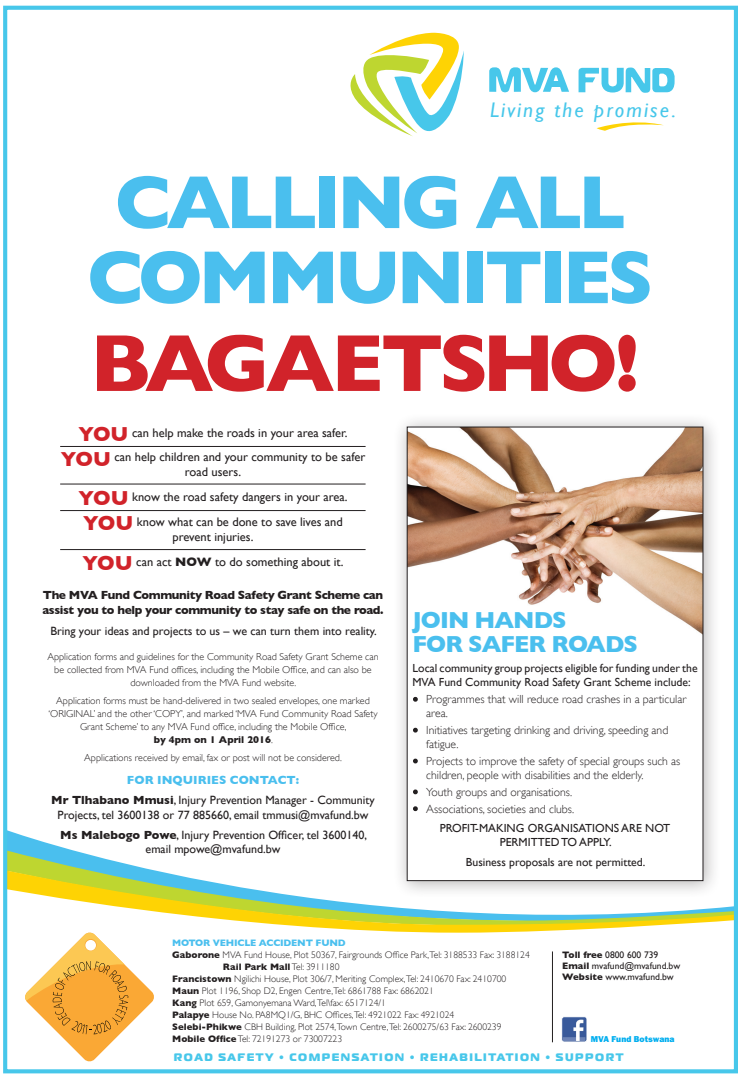
<style>
.page{position:relative;width:738px;height:1078px;background:#fff}
.page>*{position:absolute;margin:0;border:0;box-sizing:border-box;transform-origin:0 0}
.t1{font:700 81.8px "Gill Sans";letter-spacing:-.07em;color:#d1232a}
.t2{font:700 76px/75px "Gill Sans";letter-spacing:-.06em;color:#4abfee;text-align:center}
.t3{font:700 23.6px/24px "Gill Sans";letter-spacing:-.04em;color:#4abfee}
.t4{font:italic 21.1px "Gill Sans";letter-spacing:.1em;color:#47c7ea}
.t5{font:12.4px/24.8px "Gill Sans";color:#231f20;text-align:center}
.t6{font:12px/20.1px "Gill Sans";color:#231f20;text-align:center}
.t7{font:700 12px/15px "Gill Sans";letter-spacing:-.03em;color:#231f20}
.t8{font:300 11.7px/14px "Gill Sans";color:#231f20}
.t9{font:11.7px/14px "Gill Sans";color:#231f20}
.t10{font:10.8px "Magistral Black C";letter-spacing:.14em;color:#47c7ea}
.t11{font:300 10px/13px "Gill Sans";color:#231f20;text-align:center}
.t12{font:300 9.5px "Gill Sans";color:#231f20}
.t13{font:9.5px/10.7px "Gill Sans";color:#231f20}
.t14{font:700 9.5px "Gill Sans";letter-spacing:-.02em;color:#4abfee}
.t15{font:700 9.5px "Gill Sans";color:#231f20}
.t16{font:8.6px "ITC Franklin Gothic Std Hvy";color:#00aeef}
.s1{font-weight:700;font-size:20.7px;color:#d1232a}
.s2{font-weight:700}
.s3{font-weight:700;color:#4abfee}
.s4{font-weight:300}
</style>
<div class="page">
<svg style="left:8px;top:830px;width:496px;height:103px"></svg>
<svg style="left:8px;top:848px;width:384px;height:20px"></svg>
<svg style="left:8px;top:868px;width:724px;height:64px"></svg>
<div style="left:3px;top:6px;width:734px;height:1067px;border:4px solid #47c7ea"></div>
<svg style="left:489px;top:67px;width:79px;height:26px"></svg>
<div style="left:550px;top:82px;width:12px;height:5px;background:#47c7ea"></div>
<svg style="left:578px;top:68px;width:96px;height:25px"></svg>
<svg style="left:350px;top:33px;width:113px;height:103px"></svg>
<svg style="left:596px;top:122px;width:67px;height:9px"></svg>
<hr style="left:552px;top:951px;width:1px;height:91px;background:#231f20">
<svg style="left:24px;top:931px;width:130px;height:130px"></svg>
<img style="left:563px;top:1018px;width:22px;height:22px">
<div style="left:561px;top:1016px;width:26px;height:26px;border:1px solid #fff;border-radius:3px"></div>
<div style="left:392px;top:412px;width:329px;height:486px;background:#231f20;opacity:.33"></div>
<div style="left:407px;top:427px;width:295px;height:453px;background:#fff"></div>
<img style="left:408px;top:428px;width:293px;height:206px">
<svg style="left:409px;top:609px;width:229px;height:25px"></svg>
<svg style="left:413px;top:696px;width:5px;height:6px"></svg>
<svg style="left:413px;top:727px;width:5px;height:6px"></svg>
<svg style="left:413px;top:758px;width:5px;height:6px"></svg>
<svg style="left:413px;top:789px;width:5px;height:6px"></svg>
<svg style="left:413px;top:806px;width:5px;height:6px"></svg>
<hr style="left:60px;top:446px;width:305px;height:1px;background:#231f20">
<hr style="left:60px;top:483px;width:305px;height:1px;background:#231f20">
<hr style="left:60px;top:510px;width:305px;height:1px;background:#231f20">
<hr style="left:60px;top:549px;width:305px;height:1px;background:#231f20">
<h3 class="t4" style="left:489px;top:98px;width:187px">Living the promise.</h3>
<h2 class="t2" style="left:87px;top:164px;width:567px">CALLING ALL<br>COMMUNITIES</h2>
<h1 class="t1" style="left:90px;top:315px;width:550px">BAGAETSHO!</h1>
<p class="t5" style="left:61px;top:420px;width:306px"><span class="s1">YOU</span> can help make the roads in your area safer.<br><span class="s1">YOU</span> can help children and your community to be safer</p>
<p class="t5" style="left:78px;top:459px;width:270px">road users.<br><span class="s1">YOU</span> know the road safety dangers in your area.<br><span class="s1">YOU</span> know what can be done to save lives and</p>
<p class="t5" style="left:82px;top:524px;width:262px">prevent injuries.<br><span class="s1">YOU</span> can act <span class="s2">NOW</span> to do something about it.</p>
<p class="t7" style="left:42px;top:587px;width:342px">The MVA Fund Community Road Safety Grant Scheme can assist you to help your community to stay safe on the road.</p>
<p class="t6" style="left:50px;top:620px;width:328px">Bring your ideas and projects to us – we can turn them into reality.</p>
<p class="t11" style="left:47px;top:649px;width:332px">Application forms and guidelines for the Community Road Safety Grant Scheme can be collected from MVA Fund offices, including the Mobile Office, and can also be downloaded from the MVA Fund website.</p>
<p class="t11" style="left:48px;top:694px;width:330px">Application forms must be hand-delivered in two sealed envelopes, one marked ‘ORIGINAL’ and the other ‘COPY’, and marked ‘MVA Fund Community Road Safety Grant Scheme’ to any MVA Fund office, including the Mobile Office,<br><span class="s2">by 4pm on 1 April 2016</span>.</p>
<p class="t11" style="left:84px;top:751px;width:259px">Applications received by email, fax or post will not be considered.</p>
<p class="t6" style="left:51px;top:769px;width:325px"><span class="s3">FOR INQUIRIES CONTACT:<br></span><span class="s2">Mr Tlhabano Mmusi</span>, Injury Prevention Manager - Community</p>
<p class="t6" style="left:57px;top:804px;width:312px;text-align:left">Projects, tel 3600138 or 77 885660, email tmmusi@mvafund.bw<br><span class="s2">Ms Malebogo Powe</span>, Injury Prevention Officer, tel 3600140,</p>
<p class="t6" style="left:145px;top:838px;width:136px">email mpowe@mvafund.bw</p>
<h3 class="t3" style="left:412px;top:607px;width:227px">JOIN HANDS<br>FOR SAFER ROADS</h3>
<p class="t9" style="left:412px;top:661px;width:286px">Local community group projects eligible for funding under the<br>MVA Fund Community Road Safety Grant Scheme include:</p>
<p class="t8" style="left:426px;top:692px;width:261px;text-indent:-14px">• Programmes that will reduce road crashes in a particular area.</p>
<p class="t8" style="left:426px;top:723px;width:243px;text-indent:-14px">• Initiatives targeting drinking and driving, speeding and fatigue.</p>
<p class="t8" style="left:426px;top:754px;width:255px;text-indent:-14px">• Projects to improve the safety of special groups such as children, people with disabilities and the elderly.</p>
<p class="t8" style="left:412px;top:784px;width:161px">• Youth groups and organisations.</p>
<p class="t8" style="left:412px;top:801px;width:163px">• Associations, societies and clubs.</p>
<p class="t9" style="left:439px;top:821px;width:232px;text-align:center">PROFIT-MAKING ORGANISATIONS ARE NOT<br>PERMITTED TO APPLY.</p>
<p class="t9" style="left:465px;top:854px;width:181px">Business proposals are not permitted.</p>
<p class="t14" style="left:172px;top:937px;width:175px">MOTOR VEHICLE ACCIDENT FUND</p>
<p class="t12" style="left:172px;top:949px;width:359px"><span class="s2">Gaborone</span> MVA Fund House, Plot 50367, Fairgrounds Office Park,Tel: 3188533 Fax: 3188124</p>
<p class="t15" style="left:222px;top:961px;width:118px">Rail Park Mall <span class="s4">Tel: 3911180</span></p>
<p class="t12" style="left:172px;top:973px;width:335px"><span class="s2">Francistown</span> Ngilichi House, Plot 306/7, Meriting Complex,Tel: 2410670 Fax: 2410700</p>
<p class="t12" style="left:172px;top:985px;width:263px"><span class="s2">Maun</span> Plot 1196, Shop D2, Engen Centre,Tel: 6861788 Fax: 6862021</p>
<p class="t12" style="left:172px;top:997px;width:215px"><span class="s2">Kang</span> Plot 659, Gamonyemana Ward,Tel\fax: 6517124/1</p>
<p class="t12" style="left:172px;top:1009px;width:283px"><span class="s2">Palapye</span> House No. PA8MQ1/G, BHC Offices,Tel: 4921022 Fax: 4921024</p>
<p class="t12" style="left:172px;top:1021px;width:330px"><span class="s2">Selebi-Phikwe</span> CBH Building, Plot 2574,Town Centre,Tel: 2600275/63 Fax: 2600239</p>
<p class="t12" style="left:172px;top:1033px;width:171px"><span class="s2">Mobile Office</span> Tel: 72191273 or 73007223</p>
<p class="t13" style="left:561px;top:949px;width:119px"><span class="s2">Toll free</span> 0800 600 739<br><span class="s2">Email</span> mvafund@mvafund.bw<br><span class="s2">Website</span> www.mvafund.bw</p>
<p class="t16" style="left:590px;top:1033px;width:85px">MVA Fund Botswana</p>
<p class="t10" style="left:174px;top:1050px;width:451px">ROAD SAFETY • COMPENSATION • REHABILITATION • SUPPORT</p>
</div>
